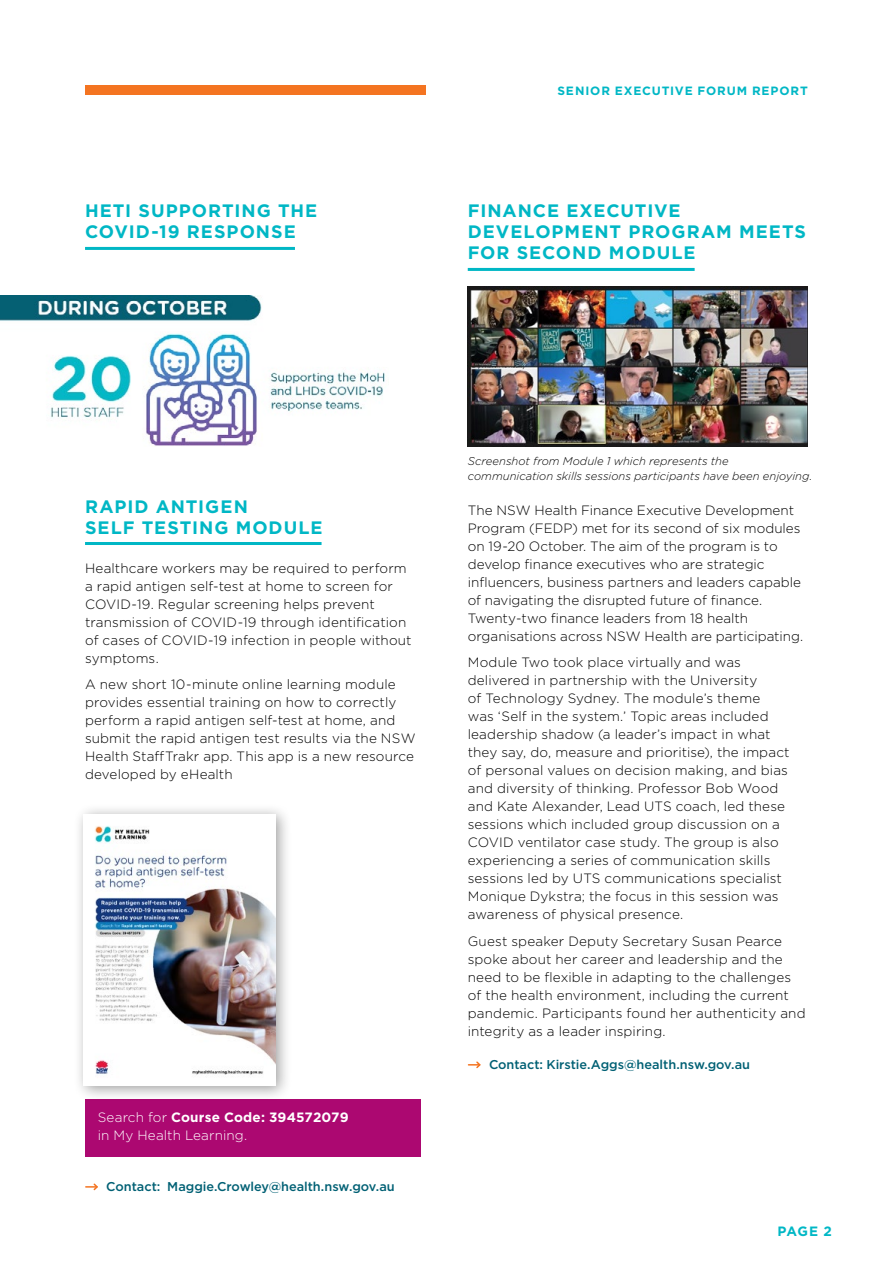
<style>
.page{position:relative;width:893px;height:1263px;background:#fff}
.page>*{position:absolute;margin:0;border:0;box-sizing:border-box;transform-origin:0 0}
.t1{font:700 18px/21px "Gotham";letter-spacing:.055em;color:#00b7c5}
.t2{font:300 13.5px/18px "Gotham";letter-spacing:.005em;color:#000}
.t3{font:300 13.5px/18px "Gotham";letter-spacing:.01em;color:#fff}
.t4{font:700 13.5px "Gotham";color:#00b7c5}
.t5{font:500 12.75px "Gotham";letter-spacing:-.005em;color:#006074}
.t6{font:700 12px "Gotham";letter-spacing:.075em;color:#00b7c5}
.t7{font:italic 300 11.25px/14.2px "Gotham";color:#000}
.s1{font-weight:700}
</style>
<div class="page">
<div style="left:85px;top:85px;width:340px;height:9px;background:#f47421"></div>
<hr style="left:85px;top:247px;width:210px;height:3px;background:#00b7c5">
<hr style="left:85px;top:542px;width:237px;height:3px;background:#00b7c5">
<div style="left:85px;top:1099px;width:336px;height:57px;background:#ac0871"></div>
<svg style="left:86px;top:1183px;width:12px;height:8px"></svg>
<hr style="left:468px;top:268px;width:227px;height:3px;background:#00b7c5">
<svg style="left:468px;top:1061px;width:13px;height:8px"></svg>
<img style="left:468px;top:286px;width:340px;height:161px">
<div style="left:73px;top:803px;width:219px;height:299px;background:#000;opacity:.38"></div>
<img style="left:84px;top:814px;width:192px;height:271px">
<img style="left:0;top:296px;width:385px;height:150px">
<h1 class="t1" style="left:85px;top:200px;width:234px">HETI SUPPORTING THE<br>COVID-19 RESPONSE</h1>
<p class="t6" style="left:557px;top:83px;width:252px">SENIOR EXECUTIVE FORUM REPORT</p>
<h1 class="t1" style="left:468px;top:200px;width:340px">FINANCE EXECUTIVE<br>DEVELOPMENT PROGRAM MEETS<br>FOR SECOND MODULE</h1>
<h1 class="t1" style="left:85px;top:495px;width:239px">RAPID ANTIGEN<br>SELF TESTING MODULE</h1>
<p class="t2" style="left:85px;top:559px;width:328px">Healthcare workers may be required to perform a rapid antigen self-test at home to screen for COVID-19. Regular screening helps prevent transmission of COVID-19 through identification of cases of COVID-19 infection in people without symptoms.</p>
<p class="t2" style="left:85px;top:675px;width:332px">A new short 10-minute online learning module provides essential training on how to correctly perform a rapid antigen self-test at home, and submit the rapid antigen test results via the NSW Health StaffTrakr app. This app is a new resource developed by eHealth</p>
<p class="t3" style="left:98px;top:1108px;width:252px">Search for <span class="s1">Course Code: 394572079 </span>in My Health Learning.</p>
<p class="t5" style="left:106px;top:1178px;width:290px">Contact: Maggie.Crowley@health.nsw.gov.au</p>
<p class="t7" style="left:468px;top:454px;width:346px">Screenshot from Module 1 which represents the communication skills sessions participants have been enjoying.</p>
<p class="t2" style="left:468px;top:501px;width:337px">The NSW Health Finance Executive Development Program (FEDP) met for its second of six modules on 19-20 October. The aim of the program is to develop finance executives who are strategic influencers, business partners and leaders capable of navigating the disrupted future of finance.<br>Twenty-two finance leaders from 18 health organisations across NSW Health are participating.</p>
<p class="t2" style="left:468px;top:653px;width:323px">Module Two took place virtually and was delivered in partnership with the University<br>of Technology Sydney. The module’s theme was ‘Self in the system.’ Topic areas included leadership shadow (a leader’s impact in what they say, do, measure and prioritise), the impact of personal values on decision making, and bias and diversity of thinking. Professor Bob Wood and Kate Alexander, Lead UTS coach, led these sessions which included group discussion on a COVID ventilator case study. The group is also experiencing a series of communication skills sessions led by UTS communications specialist Monique Dykstra; the focus in this session was awareness of physical presence.</p>
<p class="t2" style="left:468px;top:931px;width:339px">Guest speaker Deputy Secretary Susan Pearce spoke about her career and leadership and the need to be flexible in adapting to the challenges of the health environment, including the current pandemic. Participants found her authenticity and integrity as a leader inspiring.</p>
<p class="t5" style="left:489px;top:1056px;width:263px">Contact: Kirstie.Aggs@health.nsw.gov.au</p>
<p class="t4" style="left:777px;top:1222px;width:56px">PAGE 2</p>
</div>
